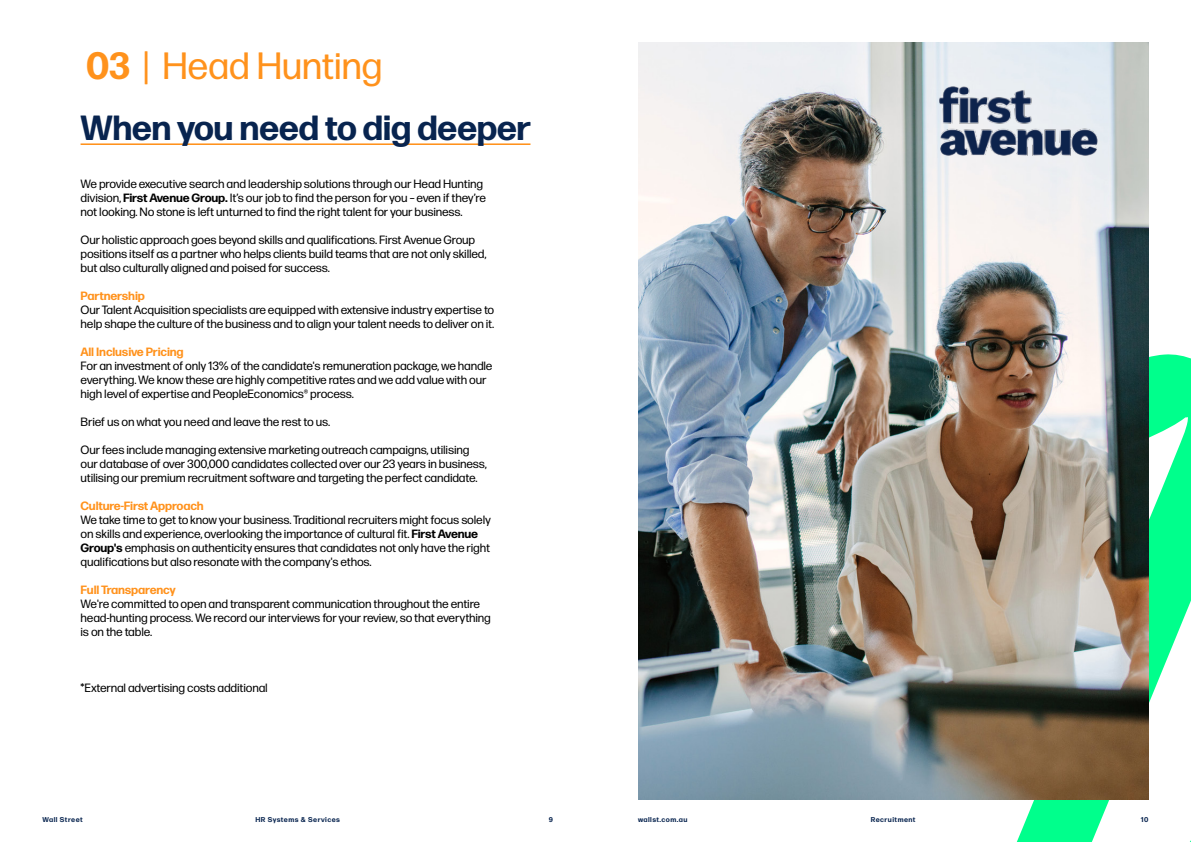
<style>
.page{position:relative;width:1191px;height:842px;background:#fff}
.page>*{position:absolute;margin:0;border:0;box-sizing:border-box;transform-origin:0 0}
._01_SmallHeadline{font:38px "Forma DJR Micro";letter-spacing:-.015em;color:#ff921c}
._01_SmallHeadline-2{font:700 34.9px "Forma DJR Micro";letter-spacing:-.015em;color:#08244f}
._02_IntroPara{font:12px/14px "Forma DJR Micro";letter-spacing:-.015em;color:#000}
._02_IntroPara-2{font:700 12px "Forma DJR Micro";letter-spacing:-.015em;color:#ff921c}
._01_SmallHeadline-3{font:700 7px "Forma DJR Micro";letter-spacing:.065em;color:#08244f}
.s1{font-weight:700}
</style>
<div class="page">
<svg style="left:860px;top:351px;width:331px;height:491px"></svg>
<img style="left:638px;top:43px;width:510px;height:756px">
<hr style="left:81px;top:143px;width:449px;height:2px;background:#ff921c">
<img style="left:924px;top:81px;width:187px;height:80px">
<p class="_01_SmallHeadline" style="left:86px;top:42px;width:298px"><span class="s1">03</span> | Head Hunting</p>
<p class="_01_SmallHeadline-2" style="left:81px;top:105px;width:452px">When you need to dig deeper</p>
<p class="_02_IntroPara" style="left:81px;top:177px;width:407px">We provide executive search and leadership solutions through our Head Hunting division, <span class="s1">First Avenue Group.</span> It’s our job to find the person for you – even if they’re not looking. No stone is left unturned to find the right talent for your business.</p>
<p class="_02_IntroPara" style="left:81px;top:233px;width:407px">Our holistic approach goes beyond skills and qualifications. First Avenue Group positions itself as a partner who helps clients build teams that are not only skilled, but also culturally aligned and poised for success.</p>
<p class="_02_IntroPara-2" style="left:81px;top:288px;width:66px">Partnership</p>
<p class="_02_IntroPara" style="left:81px;top:303px;width:415px">Our Talent Acquisition specialists are equipped with extensive industry expertise to help shape the culture of the business and to align your talent needs to deliver on it.</p>
<p class="_02_IntroPara-2" style="left:81px;top:344px;width:105px">All Inclusive Pricing</p>
<p class="_02_IntroPara" style="left:81px;top:359px;width:413px">For an investment of only 13% of the candidate's remuneration package, we handle everything. We know these are highly competitive rates and we add value with our high level of expertise and PeopleEconomics® process.</p>
<p class="_02_IntroPara" style="left:81px;top:415px;width:251px">Brief us on what you need and leave the rest to us.</p>
<p class="_02_IntroPara" style="left:81px;top:443px;width:408px">Our fees include managing extensive marketing outreach campaigns, utilising our database of over 300,000 candidates collected over our 23 years in business, utilising our premium recruitment software and targeting the perfect candidate.</p>
<p class="_02_IntroPara-2" style="left:81px;top:498px;width:125px">Culture-First Approach</p>
<p class="_02_IntroPara" style="left:81px;top:513px;width:412px">We take time to get to know your business. Traditional recruiters might focus solely on skills and experience, overlooking the importance of cultural fit. <span class="s1">First Avenue Group's</span> emphasis on authenticity ensures that candidates not only have the right qualifications but also resonate with the company's ethos.</p>
<p class="_02_IntroPara-2" style="left:81px;top:582px;width:97px">Full Transparency</p>
<p class="_02_IntroPara" style="left:81px;top:597px;width:412px">We're committed to open and transparent communication throughout the entire head-hunting process. We record our interviews for your review, so that everything is on the table.</p>
<p class="_02_IntroPara" style="left:81px;top:681px;width:189px">*External advertising costs additional</p>
<p class="_01_SmallHeadline-3" style="left:43px;top:814px;width:42px">Wall Street</p>
<p class="_01_SmallHeadline-3" style="left:255px;top:814px;width:86px">HR Systems &amp; Services</p>
<p class="_01_SmallHeadline-3" style="left:549px;top:814px;width:6px">9</p>
<p class="_01_SmallHeadline-3" style="left:638px;top:814px;width:51px">wallst.com.au</p>
<p class="_01_SmallHeadline-3" style="left:871px;top:814px;width:46px">Recruitment</p>
<p class="_01_SmallHeadline-3" style="left:1140px;top:814px;width:9px">10</p>
</div>
